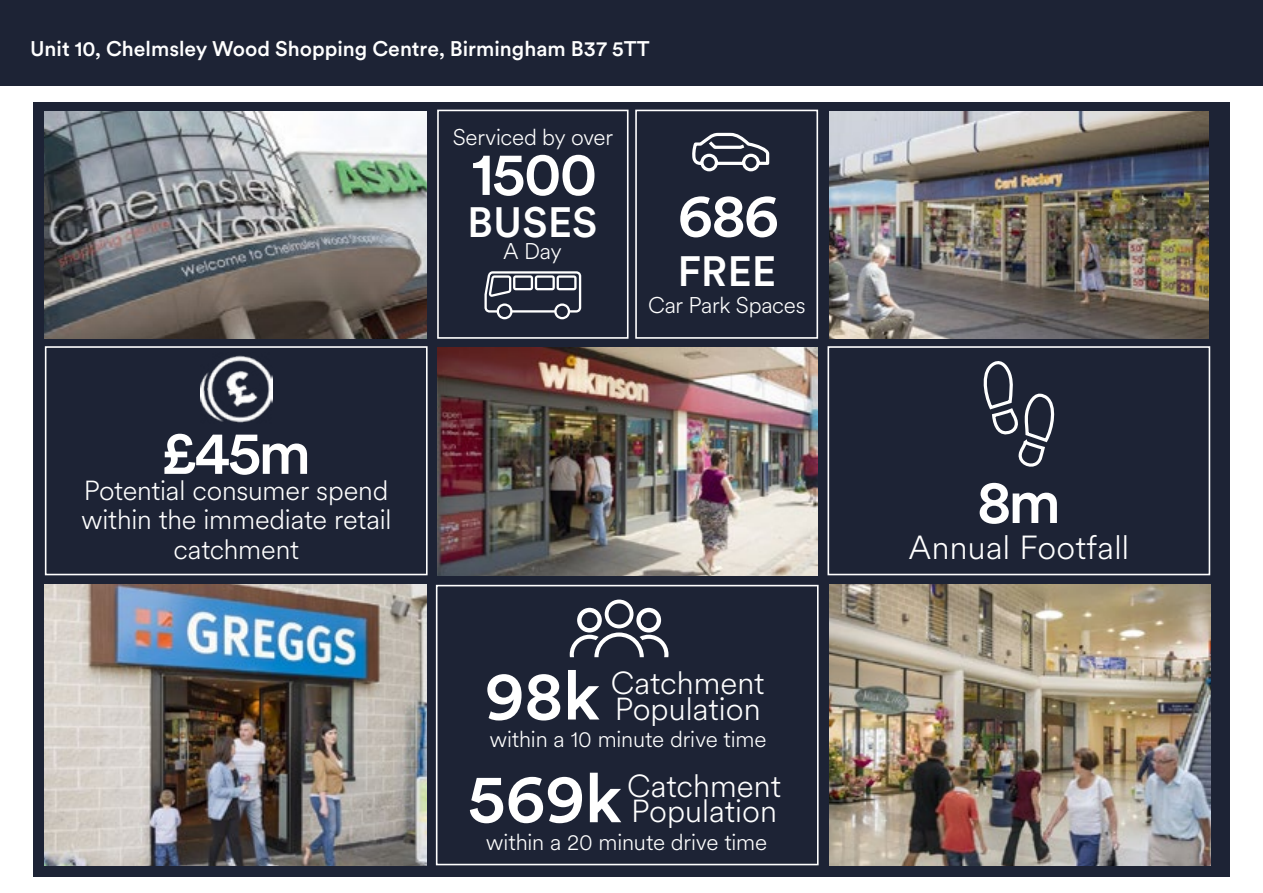
<style>
.page{position:relative;width:1263px;height:893px;background:#fff}
.page>*{position:absolute;margin:0;border:0;box-sizing:border-box;transform-origin:0 0}
.t1{font:500 60.6px "Circular XX";letter-spacing:-.035em;color:#fff}
.t2{font:500 42px "Circular XX";color:#fff}
.t3{font:300 33px "Circular XX";letter-spacing:.01em;color:#fff}
.t4{font:300 31.5px/25.5px "Circular XX";color:#fff;text-align:right}
.t5{font:300 27.3px/29.4px "Circular XX";letter-spacing:-.01em;color:#fff;text-align:center}
.t6{font:300 22.5px "Circular XX";letter-spacing:-.01em;color:#fff}
.t7{font:500 21px "Circular XX";color:#fff}
.s1{font-weight:500;font-size:68.4px}
</style>
<div class="page">
<div style="left:0;top:0;width:1263px;height:85px;background:#1d2335"></div>
<div style="left:33px;top:102px;width:1197px;height:775px;background:#1d2335"></div>
<div style="left:45px;top:346px;width:383px;height:229px;border:2px solid #fff"></div>
<div style="left:827px;top:346px;width:383px;height:229px;border:2px solid #fff"></div>
<div style="left:436px;top:585px;width:383px;height:280px;border:2px solid #fff"></div>
<img style="left:45px;top:111px;width:382px;height:228px">
<img style="left:45px;top:584px;width:382px;height:281px">
<img style="left:437px;top:348px;width:380px;height:227px">
<img style="left:829px;top:111px;width:380px;height:228px">
<img style="left:829px;top:584px;width:381px;height:281px">
<svg style="left:983px;top:361px;width:72px;height:106px"></svg>
<svg style="left:570px;top:600px;width:98px;height:57px"></svg>
<img style="left:200px;top:355px;width:72px;height:68px">
<div style="left:635px;top:110px;width:183px;height:229px;border:2px solid #fff"></div>
<div style="left:437px;top:110px;width:191px;height:229px;border:2px solid #fff"></div>
<svg style="left:693px;top:132px;width:77px;height:40px"></svg>
<svg style="left:484px;top:271px;width:97px;height:48px"></svg>
<p class="t7" style="left:30px;top:35px;width:621px">Unit 10, Chelmsley Wood Shopping Centre, Birmingham B37 5TT</p>
<h1 class="t1" style="left:161px;top:411px;width:151px">£45m</h1>
<p class="t6" style="left:453px;top:122px;width:162px">Serviced by over</p>
<h1 class="t1" style="left:472px;top:132px;width:127px">1500</h1>
<h2 class="t2" style="left:467px;top:193px;width:132px">BUSES</h2>
<p class="t6" style="left:503px;top:236px;width:60px">A Day</p>
<h1 class="t1" style="left:677px;top:174px;width:103px">686</h1>
<h2 class="t2" style="left:677px;top:242px;width:100px">FREE</h2>
<p class="t6" style="left:648px;top:290px;width:159px">Car Park Spaces</p>
<p class="t5" style="left:81px;top:475px;width:312px">Potential consumer spend within the immediate retail catchment</p>
<h1 class="t1" style="left:977px;top:460px;width:86px">8m</h1>
<h3 class="t3" style="left:908px;top:525px;width:222px">Annual Footfall</h3>
<h3 class="t4" style="left:485px;top:669px;width:281px"><span class="s1">98k</span> Catchment<br>Population</h3>
<p class="t6" style="left:489px;top:724px;width:279px">within a 10 minute drive time</p>
<h3 class="t4" style="left:468px;top:772px;width:315px"><span class="s1">569k</span> Catchment<br>Population</h3>
<p class="t6" style="left:486px;top:827px;width:283px">within a 20 minute drive time</p>
</div>
